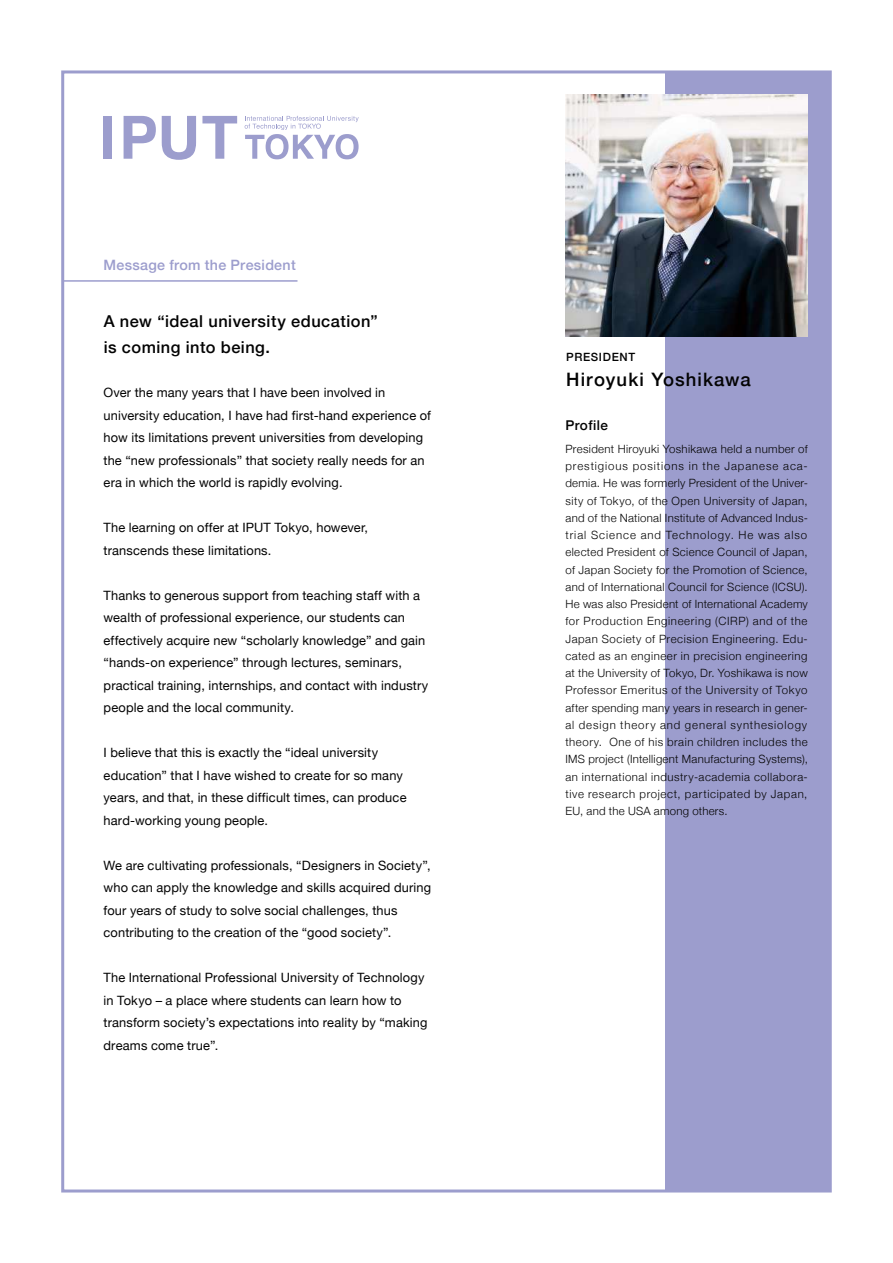
<style>
.page{position:relative;width:893px;height:1263px;background:#fff}
.page>*{position:absolute;margin:0;border:0;box-sizing:border-box;transform-origin:0 0}
.t1{font:500 18.6px "Helvetica Neue";letter-spacing:.06em;color:#030303}
.t2{font:500 16.35px/25.7px "Helvetica Neue";letter-spacing:.03em;color:#030303}
.t3{font:500 14.25px "Helvetica Neue";letter-spacing:.02em;color:#9c9dcd}
.t4{font:500 13.5px "Helvetica Neue";letter-spacing:.03em;color:#030303}
.t5{font:12.9px/22.5px "Helvetica Neue";letter-spacing:.015em;color:#030303}
.t6{font:300 11.4px/17.2px "Helvetica Neue";letter-spacing:.05em;color:#030303;text-align:justify}
.t7{font:500 11.4px "Helvetica Neue";letter-spacing:.06em;color:#030303}
</style>
<div class="page">
<div style="left:666px;top:72px;width:164px;height:1119px;background:#9c9dcd"></div>
<img style="left:565px;top:94px;width:243px;height:243px">
<hr style="left:64px;top:280px;width:233px;height:2px;background:#9c9dcd">
<div style="left:104px;top:116px;width:8px;height:43px;background:#9c9dcd"></div>
<svg style="left:124px;top:116px;width:32px;height:43px"></svg>
<svg style="left:162px;top:116px;width:34px;height:44px"></svg>
<svg style="left:202px;top:116px;width:35px;height:43px"></svg>
<svg style="left:245px;top:116px;width:114px;height:43px"></svg>
<p class="t3" style="left:104px;top:253px;width:194px">Message from the President</p>
<p class="t2" style="left:104px;top:307px;width:276px">A new “ideal university education” is coming into being.</p>
<p class="t5" style="left:104px;top:382px;width:329px">Over the many years that I have been involved in university education, I have had first-hand experience of how its limitations prevent universities from developing the “new professionals” that society really needs for an era in which the world is rapidly evolving.</p>
<p class="t5" style="left:104px;top:517px;width:266px">The learning on offer at IPUT Tokyo, however, transcends these limitations.</p>
<p class="t5" style="left:104px;top:584px;width:326px">Thanks to generous support from teaching staff with a wealth of professional experience, our students can effectively acquire new “scholarly knowledge” and gain “hands-on experience” through lectures, seminars, practical training, internships, and contact with industry people and the local community.</p>
<p class="t5" style="left:104px;top:742px;width:304px">I believe that this is exactly the “ideal university education” that I have wished to create for so many years, and that, in these difficult times, can produce hard-working young people.</p>
<p class="t5" style="left:104px;top:854px;width:329px">We are cultivating professionals, “Designers in Society”, who can apply the knowledge and skills acquired during four years of study to solve social challenges, thus contributing to the creation of the “good society”.</p>
<p class="t5" style="left:104px;top:967px;width:326px">The International Professional University of Technology in Tokyo – a place where students can learn how to transform society’s expectations into reality by “making dreams come true”.</p>
<p class="t7" style="left:566px;top:348px;width:70px">PRESIDENT</p>
<h1 class="t1" style="left:566px;top:365px;width:186px">Hiroyuki Yoshikawa</h1>
<p class="t4" style="left:565px;top:415px;width:44px">Profile</p>
<p class="t6" style="left:565px;top:439px;width:244px">President Hiroyuki Yoshikawa held a number of prestigious positions in the Japanese aca&shy;demia. He was formerly President of the Univer&shy;sity of Tokyo, of the Open University of Japan, and of the National Institute of Advanced Indus&shy;trial Science and Technology. He was also elected President of Science Council of Japan, of Japan Society for the Promotion of Science, and of International Council for Science (ICSU).<br>He was also President of International Academy for Production Engineering (CIRP) and of the Japan Society of Precision Engineering. Edu&shy;cated as an engineer in precision engineering at the University of Tokyo, Dr. Yoshikawa is now Professor Emeritus of the University of Tokyo after spending many years in research in gener&shy;al design theory and general synthesiology theory. One of his brain children includes the IMS project (Intelligent Manufacturing Systems), an international industry-academia collabora&shy;tive research project, participated by Japan, EU, and the USA among others.</p>
</div>
